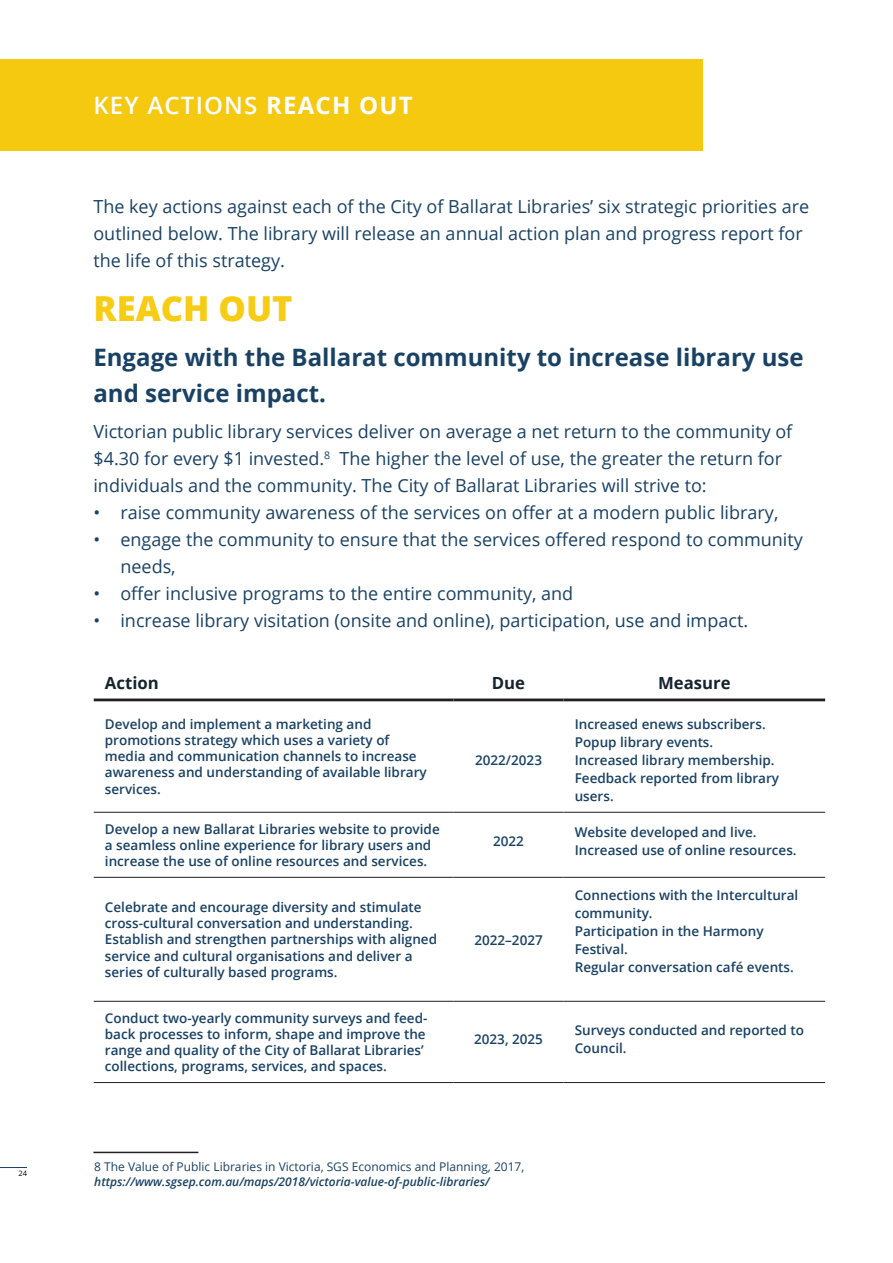
<style>
.page{position:relative;width:893px;height:1263px;background:#fff}
.page>*{position:absolute;margin:0;border:0;box-sizing:border-box;transform-origin:0 0}
.Body_Text{font:800 34.5px "Open Sans";color:#f7cc14}
.Body_Text-2{font:700 24px/36px "Open Sans";color:#194164}
.Chapter_Title_-_Alig{font:600 24px "Open Sans";letter-spacing:.05em;color:#fff}
.Body_Text-3{font:18px/27px "Open Sans";color:#194164}
.Content___Center{font:700 16.8px "Open Sans";color:#16242e}
.Content___Left{font:700 16.8px "Open Sans";color:#16242e}
.Content___Left-2{font:600 13.5px/16.2px "Open Sans";color:#194164}
.Byline_Title_-_Align{font:600 13.5px/18px "Open Sans";color:#194164}
.t1{font:italic 600 12px/14.4px "Open Sans";color:#194164}
.t2{font:7.5px "Open Sans";color:#000}
.s1{font-weight:700}
.s2{font-weight:400;font-style:normal}
</style>
<div class="page">
<div style="left:0;top:59px;width:702px;height:92px;background:#f5c910"></div>
<svg style="left:0;top:1167px;width:27px;height:1px"></svg>
<hr style="left:93px;top:1152px;width:105px;height:1px;background:#231f20">
<hr style="left:94px;top:698px;width:360px;height:3px;background:#231f20">
<hr style="left:454px;top:698px;width:110px;height:3px;background:#231f20">
<hr style="left:564px;top:698px;width:261px;height:3px;background:#231f20">
<hr style="left:94px;top:812px;width:360px;height:1px;background:#231f20">
<hr style="left:454px;top:812px;width:110px;height:1px;background:#231f20">
<hr style="left:564px;top:812px;width:261px;height:1px;background:#231f20">
<hr style="left:94px;top:877px;width:360px;height:1px;background:#231f20">
<hr style="left:454px;top:877px;width:110px;height:1px;background:#231f20">
<hr style="left:564px;top:877px;width:261px;height:1px;background:#231f20">
<hr style="left:94px;top:1001px;width:360px;height:1px;background:#231f20">
<hr style="left:454px;top:1001px;width:110px;height:1px;background:#231f20">
<hr style="left:564px;top:1001px;width:261px;height:1px;background:#231f20">
<hr style="left:94px;top:1082px;width:360px;height:1px;background:#231f20">
<hr style="left:454px;top:1082px;width:110px;height:1px;background:#231f20">
<hr style="left:564px;top:1082px;width:261px;height:1px;background:#231f20">
<p class="t2" style="left:18px;top:1168px;width:10px">24</p>
<p class="Chapter_Title_-_Alig" style="left:93px;top:89px;width:321px">KEY ACTIONS <span class="s1">REACH OUT</span></p>
<p class="Body_Text-3" style="left:93px;top:193px;width:717px">The key actions against each of the City of Ballarat Libraries’ six strategic priorities are outlined below. The library will release an annual action plan and progress report for the life of this strategy.</p>
<p class="Body_Text" style="left:93px;top:282px;width:201px">REACH OUT</p>
<p class="Body_Text-2" style="left:93px;top:339px;width:712px">Engage with the Ballarat community to increase library use and service impact.</p>
<p class="Body_Text-3" style="left:93px;top:418px;width:700px">Victorian public library services deliver on average a net return to the community of $4.30 for every $1 invested.<sup>8</sup> The higher the level of use, the greater the return for individuals and the community. The City of Ballarat Libraries will strive to:</p>
<p class="Body_Text-3" style="left:93px;top:499px;width:686px">• raise community awareness of the services on offer at a modern public library,</p>
<p class="Body_Text-3" style="left:120px;top:526px;width:684px;text-indent:-27px">• engage the community to ensure that the services offered respond to community needs,</p>
<p class="Body_Text-3" style="left:93px;top:580px;width:481px">• offer inclusive programs to the entire community, and</p>
<p class="Body_Text-3" style="left:93px;top:607px;width:656px">• increase library visitation (onsite and online), participation, use and impact.</p>
<p class="Content___Left" style="left:105px;top:671px;width:55px">Action</p>
<p class="Content___Center" style="left:492px;top:671px;width:35px">Due</p>
<p class="Content___Center" style="left:658px;top:671px;width:74px">Measure</p>
<p class="Content___Left-2" style="left:105px;top:715px;width:323px">Develop and implement a marketing and promotions strategy which uses a variety of media and communication channels to increase awareness and understanding of available library services.</p>
<p class="Byline_Title_-_Align" style="left:575px;top:715px;width:192px">Increased enews subscribers.</p>
<p class="Byline_Title_-_Align" style="left:575px;top:733px;width:140px">Popup library events.</p>
<p class="Byline_Title_-_Align" style="left:575px;top:751px;width:201px">Increased library membership.</p>
<p class="Byline_Title_-_Align" style="left:575px;top:769px;width:206px">Feedback reported from library users.</p>
<p class="Byline_Title_-_Align" style="left:475px;top:751px;width:68px">2022/2023</p>
<p class="Content___Left-2" style="left:105px;top:820px;width:336px">Develop a new Ballarat Libraries website to provide a seamless online experience for library users and increase the use of online resources and services.</p>
<p class="Content___Left-2" style="left:105px;top:899px;width:334px">Celebrate and encourage diversity and stimulate cross-cultural conversation and understanding.<br>Establish and strengthen partnerships with aligned service and cultural organisations and deliver a series of culturally based programs.</p>
<p class="Content___Left-2" style="left:105px;top:1009px;width:324px">Conduct two-yearly community surveys and feed&shy;back processes to inform, shape and improve the range and quality of the City of Ballarat Libraries’ collections, programs, services, and spaces.</p>
<p class="Byline_Title_-_Align" style="left:493px;top:832px;width:32px">2022</p>
<p class="Byline_Title_-_Align" style="left:474px;top:931px;width:70px">2022–2027</p>
<p class="Byline_Title_-_Align" style="left:575px;top:823px;width:183px">Website developed and live.</p>
<p class="Byline_Title_-_Align" style="left:575px;top:841px;width:223px">Increased use of online resources.</p>
<p class="Byline_Title_-_Align" style="left:575px;top:886px;width:225px">Connections with the Intercultural community.</p>
<p class="Byline_Title_-_Align" style="left:575px;top:922px;width:190px">Participation in the Harmony<br>Festival.</p>
<p class="Byline_Title_-_Align" style="left:575px;top:958px;width:221px">Regular conversation café events.</p>
<p class="Byline_Title_-_Align" style="left:474px;top:1030px;width:70px">2023, 2025</p>
<p class="Byline_Title_-_Align" style="left:575px;top:1021px;width:231px">Surveys conducted and reported to<br>Council.</p>
<p class="t1" style="left:94px;top:1159px;width:432px"><span class="s2">8 The Value of Public Libraries in Victoria, SGS Economics and Planning, 2017, </span>https://www.sgsep.com.au/maps/2018/victoria-value-of-public-libraries/</p>
</div>
